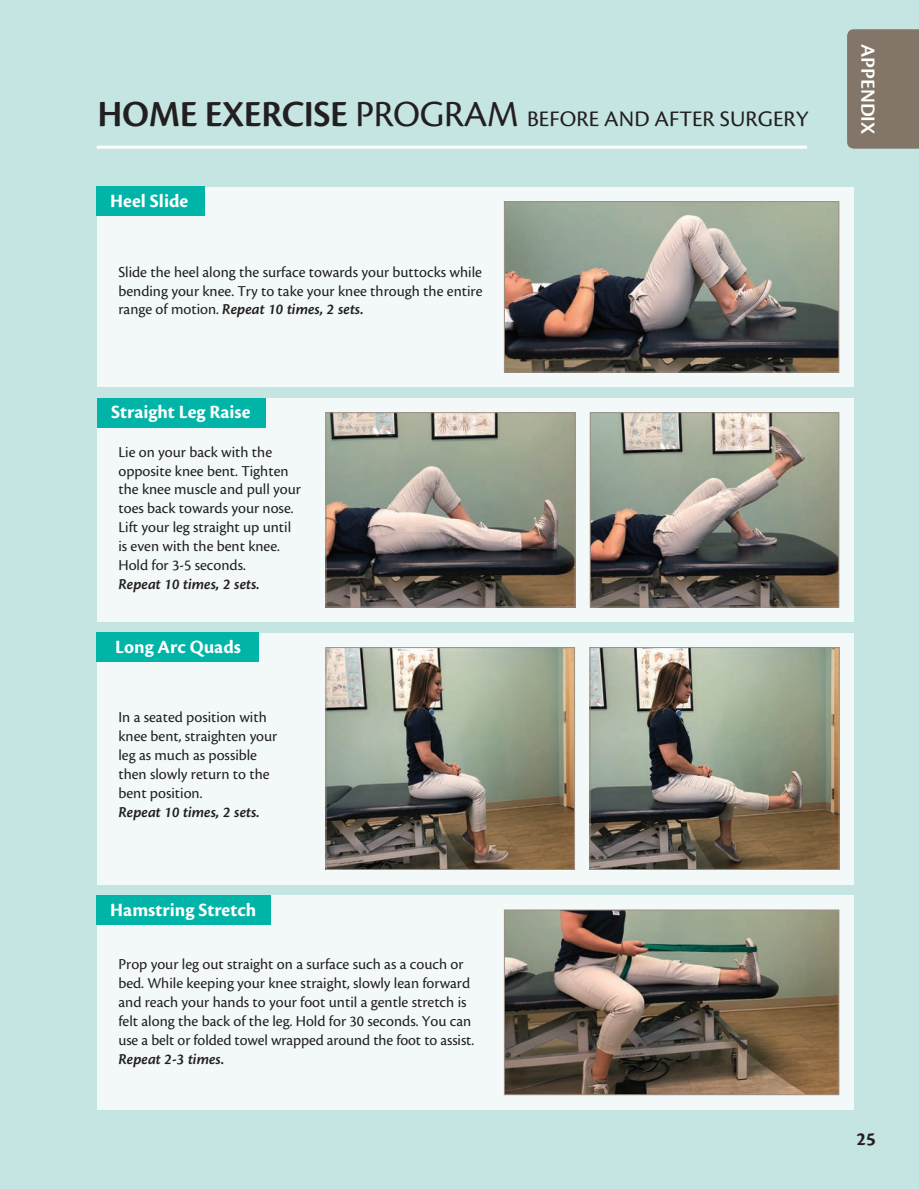
<style>
.page{position:relative;width:919px;height:1189px;background:#fff}
.page>*{position:absolute;margin:0;border:0;box-sizing:border-box;transform-origin:0 0}
.t1{font:23.1px "Cronos Pro";color:#231f20}
.t2{font:600 20.85px "Cronos Pro";color:#fff}
.t3{font:700 19.5px "Cronos Pro";color:#fff}
.t4{font:700 19.5px "Cronos Pro";color:#231f20}
.t5{font:15.75px/18.9px "Cronos Pro";color:#231f20}
.t6{font:italic 600 15.75px "Cronos Pro";color:#231f20}
.s1{font-weight:600;font-size:38.25px}
.s2{font-size:38.25px}
.s3{font-weight:600;font-style:italic}
</style>
<div class="page">
<div style="left:0;top:0;width:918px;height:1188px;background:#c4e5e2"></div>
<hr style="left:97px;top:146px;width:709px;height:3px;background:#fff">
<div style="left:847px;top:29px;width:71px;height:120px;background:#837567"></div>
<div style="left:97px;top:187px;width:756px;height:200px;background:#f3f9f9"></div>
<div style="left:97px;top:398px;width:756px;height:223px;background:#f3f9f9"></div>
<div style="left:97px;top:632px;width:756px;height:251px;background:#f3f9f9"></div>
<div style="left:97px;top:187px;width:108px;height:29px;background:#00b4a8"></div>
<div style="left:97px;top:398px;width:168px;height:29px;background:#00b4a8"></div>
<div style="left:97px;top:632px;width:162px;height:29px;background:#00b4a8"></div>
<img style="left:591px;top:414px;width:245px;height:191px">
<div style="left:589px;top:412px;width:249px;height:195px;border:1px solid #9c8f84"></div>
<img style="left:327px;top:649px;width:245px;height:218px">
<div style="left:325px;top:647px;width:249px;height:222px;border:1px solid #9c8f84"></div>
<img style="left:505px;top:203px;width:331px;height:167px">
<div style="left:503px;top:201px;width:335px;height:171px;border:1px solid #9c8f84"></div>
<img style="left:327px;top:414px;width:246px;height:191px">
<div style="left:325px;top:412px;width:250px;height:195px;border:1px solid #9c8f84"></div>
<img style="left:591px;top:649px;width:246px;height:218px">
<div style="left:589px;top:647px;width:250px;height:222px;border:1px solid #9c8f84"></div>
<div style="left:97px;top:895px;width:756px;height:214px;background:#f3f9f9"></div>
<img style="left:505px;top:911px;width:331px;height:181px">
<div style="left:503px;top:909px;width:335px;height:185px;border:1px solid #9c8f84"></div>
<div style="left:97px;top:895px;width:173px;height:29px;background:#00b4a8"></div>
<h1 class="t1" style="left:97px;top:105px;width:712px"><span class="s1">HOME EXERCISE</span> <span class="s2">PROGRAM</span> BEFORE AND AFTER SURGERY</h1>
<p class="t3" style="left:110px;top:190px;width:79px">Heel Slide</p>
<p class="t5" style="left:118px;top:262px;width:365px;text-align:justify">Slide the heel along the surface towards your buttocks while bending your knee. Try to take your knee through the entire range of motion. <span class="s3">Repeat 10 times, 2 sets.</span></p>
<p class="t3" style="left:111px;top:401px;width:141px">Straight Leg Raise</p>
<p class="t5" style="left:118px;top:442px;width:184px">Lie on your back with the opposite knee bent. Tighten the knee muscle and pull your toes back towards your nose.<br>Lift your leg straight up until is even with the bent knee.<br>Hold for 3-5 seconds.</p>
<p class="t6" style="left:118px;top:575px;width:143px">Repeat 10 times, 2 sets.</p>
<p class="t3" style="left:115px;top:635px;width:127px">Long Arc Quads</p>
<p class="t5" style="left:118px;top:707px;width:160px">In a seated position with knee bent, straighten your leg as much as possible then slowly return to the bent position.</p>
<p class="t6" style="left:118px;top:802px;width:143px">Repeat 10 times, 2 sets.</p>
<p class="t3" style="left:110px;top:898px;width:147px">Hamstring Stretch</p>
<p class="t5" style="left:118px;top:954px;width:357px">Prop your leg out straight on a surface such as a couch or bed. While keeping your knee straight, slowly lean forward and reach your hands to your foot until a gentle stretch is felt along the back of the leg. Hold for 30 seconds. You can use a belt or folded towel wrapped around the foot to assist.</p>
<p class="t6" style="left:118px;top:1049px;width:107px">Repeat 2-3 times.</p>
<h2 class="t2" style="left:879px;top:44px;width:92px;rotate:90deg">APPENDIX</h2>
<p class="t4" style="left:856px;top:1126px;width:21px">25</p>
</div>
